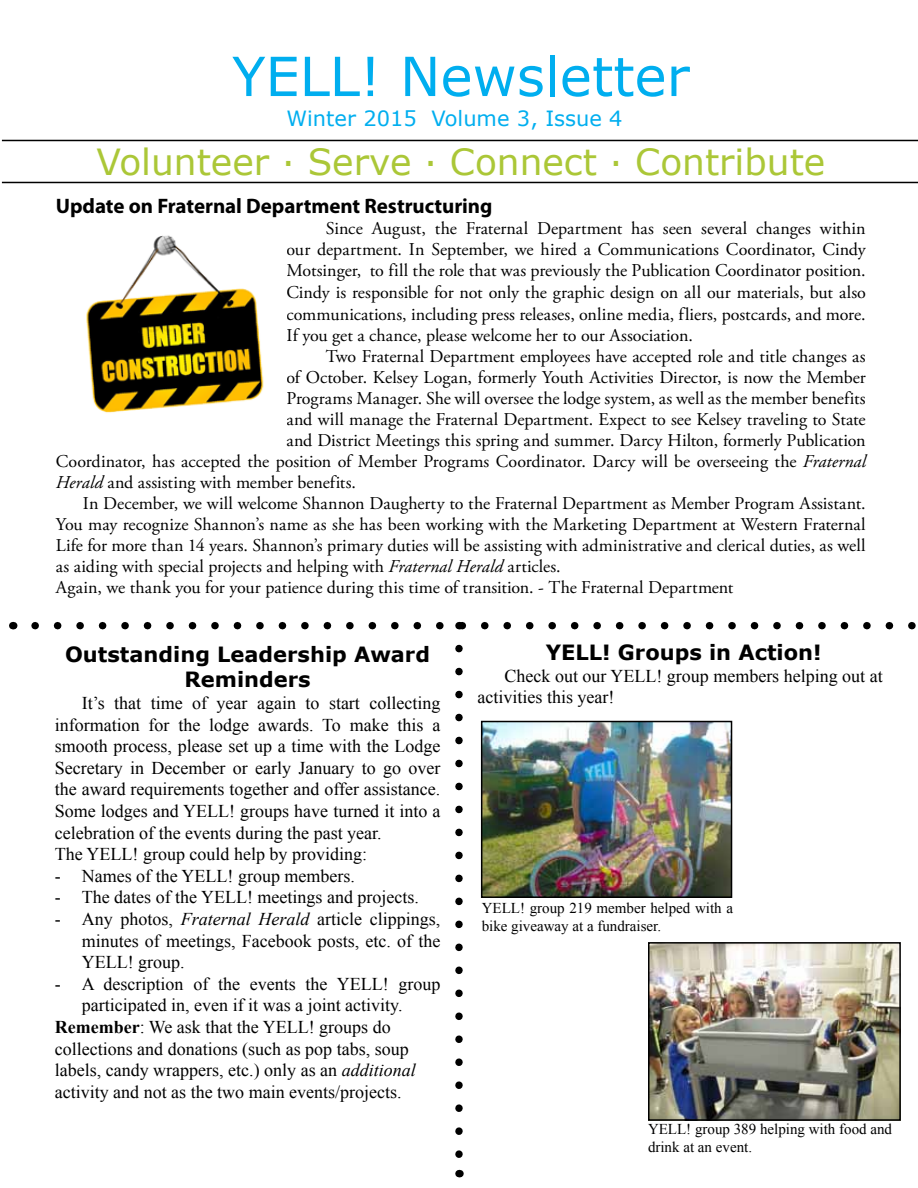
<style>
.page{position:relative;width:918px;height:1188px;background:#fff}
.page>*{position:absolute;margin:0;border:0;box-sizing:border-box;transform-origin:0 0}
.t1{font:54px "Verdana";color:#00aeef}
.t2{font:36px "Verdana";color:#abc737}
.t3{font:700 21px/25.2px "Verdana";color:#000;text-align:center}
.t4{font:700 21px "Myriad Pro";letter-spacing:-.005em;color:#000}
.t5{font:21px "Verdana";color:#00aeef}
.t6{font:18px/21.3px "Adobe Garamond Pro";color:#000;text-align:justify}
.t7{font:18px/21.6px "Times New Roman";color:#000}
.t8{font:15px/18px "Times New Roman";color:#000}
.s1{font-style:italic}
.s2{font-weight:700}
</style>
<div class="page">
<hr style="left:2px;top:182px;width:916px;height:1px;background:#000">
<hr style="left:2px;top:140px;width:916px;height:1px;background:#000">
<img style="left:86px;top:235px;width:178px;height:178px">
<svg style="left:455px;top:649px;width:8px;height:509px"></svg>
<svg style="left:35px;top:622px;width:881px;height:7px"></svg>
<img style="left:484px;top:724px;width:245px;height:171px">
<div style="left:481px;top:721px;width:251px;height:177px;border:2px solid #000"></div>
<img style="left:651px;top:945px;width:247px;height:173px">
<div style="left:648px;top:942px;width:253px;height:179px;border:2px solid #000"></div>
<h1 class="t1" style="left:232px;top:39px;width:459px">YELL! Newsletter</h1>
<p class="t5" style="left:286px;top:104px;width:338px">Winter 2015 Volume 3, Issue 4</p>
<h2 class="t2" style="left:97px;top:137px;width:730px">Volunteer · Serve · Connect · Contribute</h2>
<p class="t4" style="left:56px;top:193px;width:438px">Update on Fraternal Department Restructuring</p>
<p class="t6" style="left:286px;top:219px;width:581px;text-indent:39px">Since August, the Fraternal Department has seen several changes within our department. In September, we hired a Communications Coordinator, Cindy Motsinger, to fill the role that was previously the Publication Coordinator position.<br>Cindy is responsible for not only the graphic design on all our materials, but also communications, including press releases, online media, fliers, postcards, and more.<br>If you get a chance, please welcome her to our Association.</p>
<p class="t6" style="left:326px;top:346px;width:541px">Two Fraternal Department employees have accepted role and title changes as</p>
<p class="t6" style="left:286px;top:367px;width:581px">of October. Kelsey Logan, formerly Youth Activities Director, is now the Member</p>
<p class="t6" style="left:286px;top:388px;width:581px">Programs Manager. She will oversee the lodge system, as well as the member benefits</p>
<p class="t6" style="left:286px;top:409px;width:581px">and will manage the Fraternal Department. Expect to see Kelsey traveling to State</p>
<p class="t6" style="left:286px;top:430px;width:581px">and District Meetings this spring and summer. Darcy Hilton, formerly Publication</p>
<p class="t6" style="left:56px;top:451px;width:811px">Coordinator, has accepted the position of Member Programs Coordinator. Darcy will be overseeing the <span class="s1">Fraternal</span></p>
<p class="t6" style="left:56px;top:472px;width:302px"><span class="s1">Herald</span> and assisting with member benefits.</p>
<p class="t6" style="left:83px;top:493px;width:784px">In December, we will welcome Shannon Daugherty to the Fraternal Department as Member Program Assistant.</p>
<p class="t6" style="left:56px;top:514px;width:811px">You may recognize Shannon’s name as she has been working with the Marketing Department at Western Fraternal</p>
<p class="t6" style="left:56px;top:535px;width:811px">Life for more than 14 years. Shannon’s primary duties will be assisting with administrative and clerical duties, as well</p>
<p class="t6" style="left:56px;top:556px;width:506px">as aiding with special projects and helping with <span class="s1">Fraternal Herald</span> articles.</p>
<p class="t6" style="left:56px;top:577px;width:679px">Again, we thank you for your patience during this time of transition. - The Fraternal Department</p>
<p class="t3" style="left:65px;top:642px;width:366px">Outstanding Leadership Award<br>Reminders</p>
<p class="t7" style="left:55px;top:692px;width:387px;text-indent:27px">It’s that time of year again to start collecting information for the lodge awards. To make this a smooth process, please set up a time with the Lodge Secretary in December or early January to go over the award requirements together and offer assistance.<br>Some lodges and YELL! groups have turned it into a celebration of the events during the past year.<br>The YELL! group could help by providing:</p>
<p class="t7" style="left:55px;top:865px;width:302px">- Names of the YELL! group members.</p>
<p class="t7" style="left:55px;top:886px;width:366px">- The dates of the YELL! meetings and projects.</p>
<p class="t7" style="left:82px;top:908px;width:360px;text-align:justify;text-indent:-27px">- Any photos, <span class="s1">Fraternal Herald</span> article clippings, minutes of meetings, Facebook posts, etc. of the YELL! group.</p>
<p class="t7" style="left:55px;top:973px;width:387px">- A description of the events the YELL! group</p>
<p class="t7" style="left:82px;top:994px;width:322px">participated in, even if it was a joint activity.</p>
<p class="t7" style="left:55px;top:1016px;width:337px"><span class="s2">Remember</span>: We ask that the YELL! groups do</p>
<p class="t7" style="left:55px;top:1038px;width:355px">collections and donations (such as pop tabs, soup</p>
<p class="t7" style="left:55px;top:1059px;width:362px">labels, candy wrappers, etc.) only as an <span class="s1">additional</span></p>
<p class="t7" style="left:55px;top:1081px;width:348px">activity and not as the two main events/projects.</p>
<p class="t3" style="left:546px;top:640px;width:277px">YELL! Groups in Action!</p>
<p class="t7" style="left:478px;top:665px;width:407px;text-indent:27px">Check out our YELL! group members helping out at activities this year!</p>
<p class="t8" style="left:482px;top:899px;width:253px">YELL! group 219 member helped with a bike giveaway at a fundraiser.</p>
<p class="t8" style="left:648px;top:1120px;width:246px">YELL! group 389 helping with food and drink at an event.</p>
</div>
